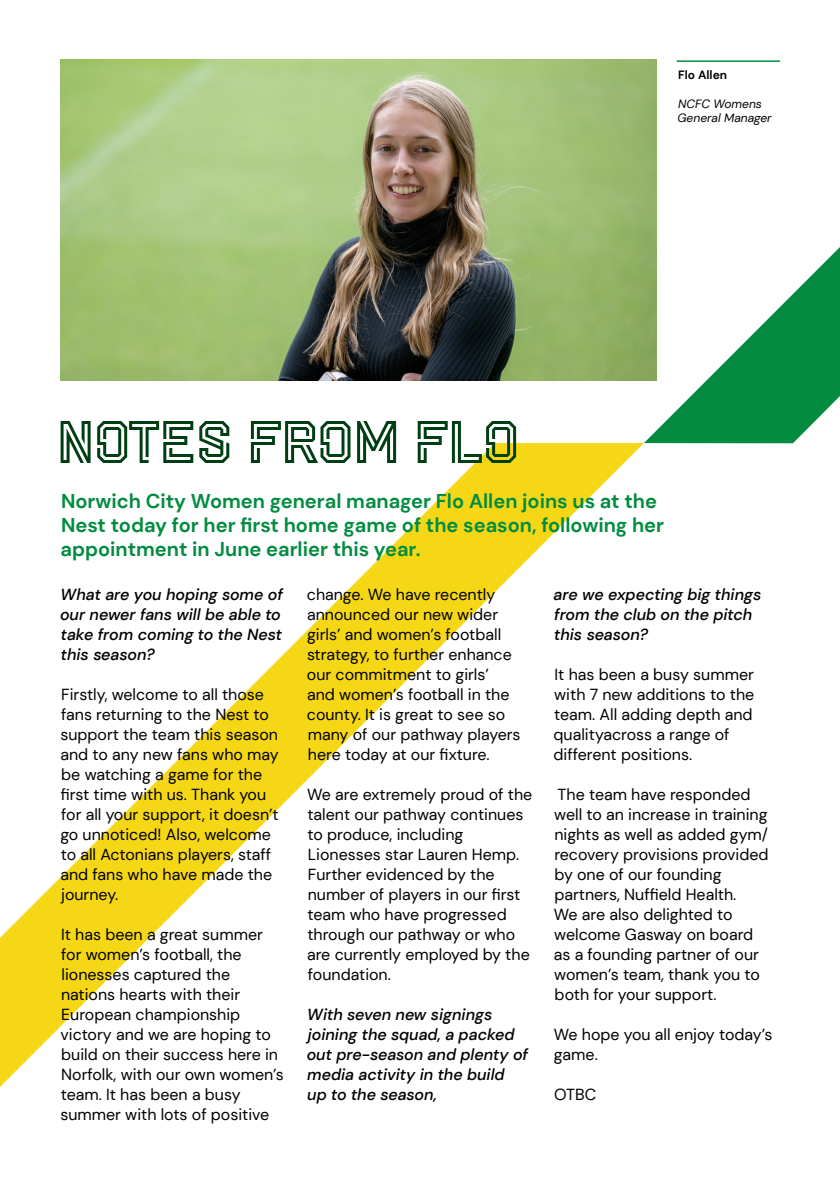
<style>
.page{position:relative;width:840px;height:1190px;background:#fff}
.page>*{position:absolute;margin:0;border:0;box-sizing:border-box;transform-origin:0 0}
.t1{font:60px "Norwich Weave Double";letter-spacing:-.05em;color:#003e14}
.t2{font:700 20px/24px "DM Sans";color:#038c40}
.t3{font:16px/20px "DM Sans";color:#000}
.t4{font:italic 500 16px/20px "DM Sans";color:#000}
.t5{font:italic 12px/14.4px "DM Sans";color:#000}
.t6{font:700 12px "DM Sans";color:#000}
</style>
<div class="page">
<svg style="left:644px;top:247px;width:196px;height:196px"></svg>
<svg style="left:0;top:443px;width:644px;height:644px"></svg>
<img style="left:60px;top:60px;width:597px;height:321px">
<hr style="left:677px;top:60px;width:103px;height:2px;background:#038c40">
<p class="t6" style="left:678px;top:67px;width:50px">Flo Allen</p>
<p class="t5" style="left:678px;top:96px;width:96px">NCFC Womens<br>General Manager</p>
<h1 class="t1" style="left:56px;top:409px;width:467px">NOTES FROM FLO</h1>
<p class="t2" style="left:61px;top:489px;width:605px">Norwich City Women general manager Flo Allen joins us at the<br>Nest today for her first home game of the season, following her appointment in June earlier this year.</p>
<p class="t4" style="left:60px;top:584px;width:224px">What are you hoping some of our newer fans will be able to take from coming to the Nest this season?</p>
<p class="t3" style="left:60px;top:684px;width:220px">Firstly, welcome to all those fans returning to the Nest to support the team this season and to any new fans who may be watching a game for the first time with us. Thank you for all your support, it doesn’t go unnoticed! Also, welcome to all Actonians players, staff and fans who have made the journey.</p>
<p class="t3" style="left:60px;top:924px;width:225px">It has been a great summer for women’s football, the lionesses captured the nations hearts with their<br>European championship victory and we are hoping to build on their success here in<br>Norfolk, with our own women’s team. It has been a busy summer with lots of positive</p>
<p class="t3" style="left:307px;top:584px;width:215px">change. We have recently announced our new wider girls’ and women’s football strategy, to further enhance our commitment to girls’ and women’s football in the county. It is great to see so many of our pathway players here today at our fixture.</p>
<p class="t3" style="left:307px;top:784px;width:227px">We are extremely proud of the talent our pathway continues to produce, including<br>Lionesses star Lauren Hemp.<br>Further evidenced by the number of players in our first team who have progressed through our pathway or who are currently employed by the foundation.</p>
<p class="t4" style="left:307px;top:1004px;width:223px">With seven new signings joining the squad, a packed out pre-season and plenty of media activity in the build<br>up to the season,</p>
<p class="t4" style="left:554px;top:584px;width:209px">are we expecting big things from the club on the pitch this season?</p>
<p class="t3" style="left:554px;top:664px;width:202px">It has been a busy summer with 7 new additions to the team. All adding depth and qualityacross a range of different positions.</p>
<p class="t3" style="left:554px;top:784px;width:216px">The team have responded well to an increase in training nights as well as added gym/ recovery provisions provided by one of our founding partners, Nuffield Health.<br>We are also delighted to welcome Gasway on board as a founding partner of our women’s team, thank you to both for your support.</p>
<p class="t3" style="left:554px;top:1024px;width:220px">We hope you all enjoy today’s game.</p>
<p class="t3" style="left:554px;top:1084px;width:44px">OTBC</p>
</div>
